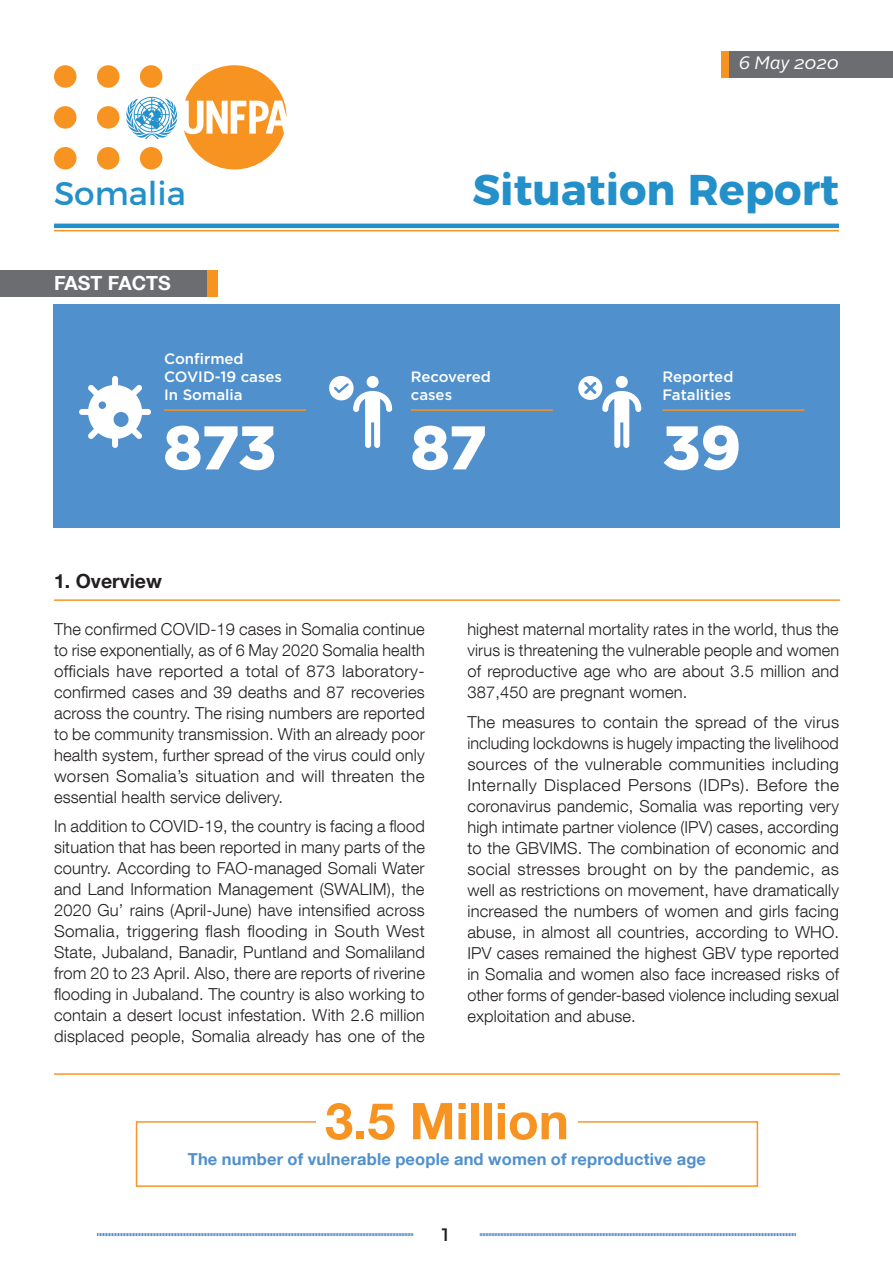
<style>
.page{position:relative;width:893px;height:1263px;background:#fff}
.page>*{position:absolute;margin:0;border:0;box-sizing:border-box;transform-origin:0 0}
.t1{font:900 61.5px "Gotham";letter-spacing:-.01em;color:#fff}
.t2{font:700 50.7px "Helvetica Neue LT Com";color:#f79321}
.t3{font:700 43.05px "Montserrat";color:#2390ca}
.t4{font:32.7px "Montserrat";color:#2390ca}
.t5{font:700 19.5px "Helvetica Neue LT Com";color:#231f20}
.t6{font:700 19.5px "Helvetica Neue LT Com";color:#fff}
.t7{font:italic 18px "Alright Sans";color:#fff}
.t8{font:18px "Montserrat";color:#231f20}
.t9{font:300 16.5px/21px "Helvetica Neue LT Com";letter-spacing:.01em;color:#231f20;text-align:justify}
.t10{font:700 16.5px "Helvetica Neue LT Com";letter-spacing:.01em;color:#5090cc}
.t11{font:500 15px/18px "Gotham";color:#fff}
</style>
<div class="page">
<svg style="left:480px;top:1233px;width:316px;height:3px"></svg>
<svg style="left:97px;top:1233px;width:316px;height:3px"></svg>
<div style="left:136px;top:1121px;width:622px;height:66px;border:2px solid #f79729"></div>
<div style="left:316px;top:1103px;width:262px;height:43px;background:#fff"></div>
<div style="left:53px;top:304px;width:787px;height:224px;background:#5090cc"></div>
<div style="left:0;top:270px;width:217px;height:26px;background:#f79321"></div>
<div style="left:721px;top:51px;width:172px;height:27px;background:#f79321"></div>
<div style="left:0;top:270px;width:206px;height:26px;background:#6c6d70"></div>
<div style="left:729px;top:51px;width:164px;height:27px;background:#6c6d70"></div>
<svg style="left:126px;top:97px;width:51px;height:42px"></svg>
<div style="left:97px;top:106px;width:22px;height:23px;background:#f79321;border-radius:50%"></div>
<div style="left:97px;top:147px;width:22px;height:22px;background:#f79321;border-radius:50%"></div>
<div style="left:97px;top:65px;width:22px;height:23px;background:#f79321;border-radius:50%"></div>
<div style="left:54px;top:106px;width:22px;height:23px;background:#f79321;border-radius:50%"></div>
<div style="left:54px;top:147px;width:22px;height:22px;background:#f79321;border-radius:50%"></div>
<div style="left:54px;top:65px;width:22px;height:23px;background:#f79321;border-radius:50%"></div>
<div style="left:140px;top:147px;width:22px;height:22px;background:#f79321;border-radius:50%"></div>
<div style="left:140px;top:65px;width:22px;height:23px;background:#f79321;border-radius:50%"></div>
<svg style="left:184px;top:65px;width:103px;height:104px"></svg>
<hr style="left:54px;top:224px;width:785px;height:4px;background:#2390ca">
<hr style="left:54px;top:230px;width:785px;height:1px;background:#f79321">
<hr style="left:54px;top:599px;width:786px;height:2px;background:#f79729">
<hr style="left:54px;top:1073px;width:786px;height:2px;background:#f79729">
<svg style="left:578px;top:376px;width:63px;height:72px"></svg>
<svg style="left:79px;top:376px;width:72px;height:72px"></svg>
<svg style="left:329px;top:376px;width:63px;height:72px"></svg>
<hr style="left:164px;top:409px;width:142px;height:2px;background:#f79321">
<hr style="left:411px;top:409px;width:142px;height:2px;background:#f79321">
<hr style="left:662px;top:409px;width:142px;height:2px;background:#f79321">
<p class="t7" style="left:739px;top:51px;width:101px">6 May 2020</p>
<h3 class="t4" style="left:54px;top:168px;width:134px">Somalia</h3>
<h3 class="t3" style="left:472px;top:155px;width:368px">Situation Report</h3>
<p class="t6" style="left:54px;top:271px;width:118px">FAST FACTS</p>
<p class="t11" style="left:164px;top:349px;width:119px">Confirmed<br>COVID-19 cases<br>In Somalia</p>
<h1 class="t1" style="left:163px;top:405px;width:114px">873</h1>
<h1 class="t1" style="left:411px;top:405px;width:77px">87</h1>
<h1 class="t1" style="left:662px;top:405px;width:80px">39</h1>
<p class="t11" style="left:411px;top:367px;width:82px">Recovered cases</p>
<p class="t11" style="left:662px;top:367px;width:72px">Reported<br>Fatalities</p>
<p class="t5" style="left:54px;top:569px;width:110px">1. Overview</p>
<p class="t9" style="left:54px;top:618px;width:373px">The confirmed COVID-19 cases in Somalia continue to rise exponentially, as of 6 May 2020 Somalia health officials have reported a total of 873 laboratory&shy;confirmed cases and 39 deaths and 87 recoveries across the country. The rising numbers are reported to be community transmission. With an already poor health system, further spread of the virus could only worsen Somalia’s situation and will threaten the essential health service delivery.</p>
<p class="t9" style="left:54px;top:816px;width:373px">In addition to COVID-19, the country is facing a flood situation that has been reported in many parts of the country. According to FAO-managed Somali Water and Land Information Management (SWALIM), the 2020 Gu’ rains (April-June) have intensified across Somalia, triggering flash flooding in South West State, Jubaland, Banadir, Puntland and Somaliland from 20 to 23 April. Also, there are reports of riverine flooding in Jubaland. The country is also working to contain a desert locust infestation. With 2.6 million displaced people, Somalia already has one of the</p>
<p class="t9" style="left:467px;top:619px;width:373px">highest maternal mortality rates in the world, thus the virus is threatening the vulnerable people and women of reproductive age who are about 3.5 million and 387,450 are pregnant women.</p>
<p class="t9" style="left:467px;top:711px;width:373px">The measures to contain the spread of the virus including lockdowns is hugely impacting the livelihood sources of the vulnerable communities including Internally Displaced Persons (IDPs). Before the coronavirus pandemic, Somalia was reporting very high intimate partner violence (IPV) cases, according to the GBVIMS. The combination of economic and social stresses brought on by the pandemic, as well as restrictions on movement, have dramatically increased the numbers of women and girls facing abuse, in almost all countries, according to WHO.<br>IPV cases remained the highest GBV type reported in Somalia and women also face increased risks of other forms of gender-based violence including sexual exploitation and abuse.</p>
<h2 class="t2" style="left:325px;top:1089px;width:245px">3.5 Million</h2>
<p class="t10" style="left:188px;top:1149px;width:520px">The number of vulnerable people and women of reproductive age</p>
<p class="t8" style="left:440px;top:1220px;width:13px">1</p>
</div>
